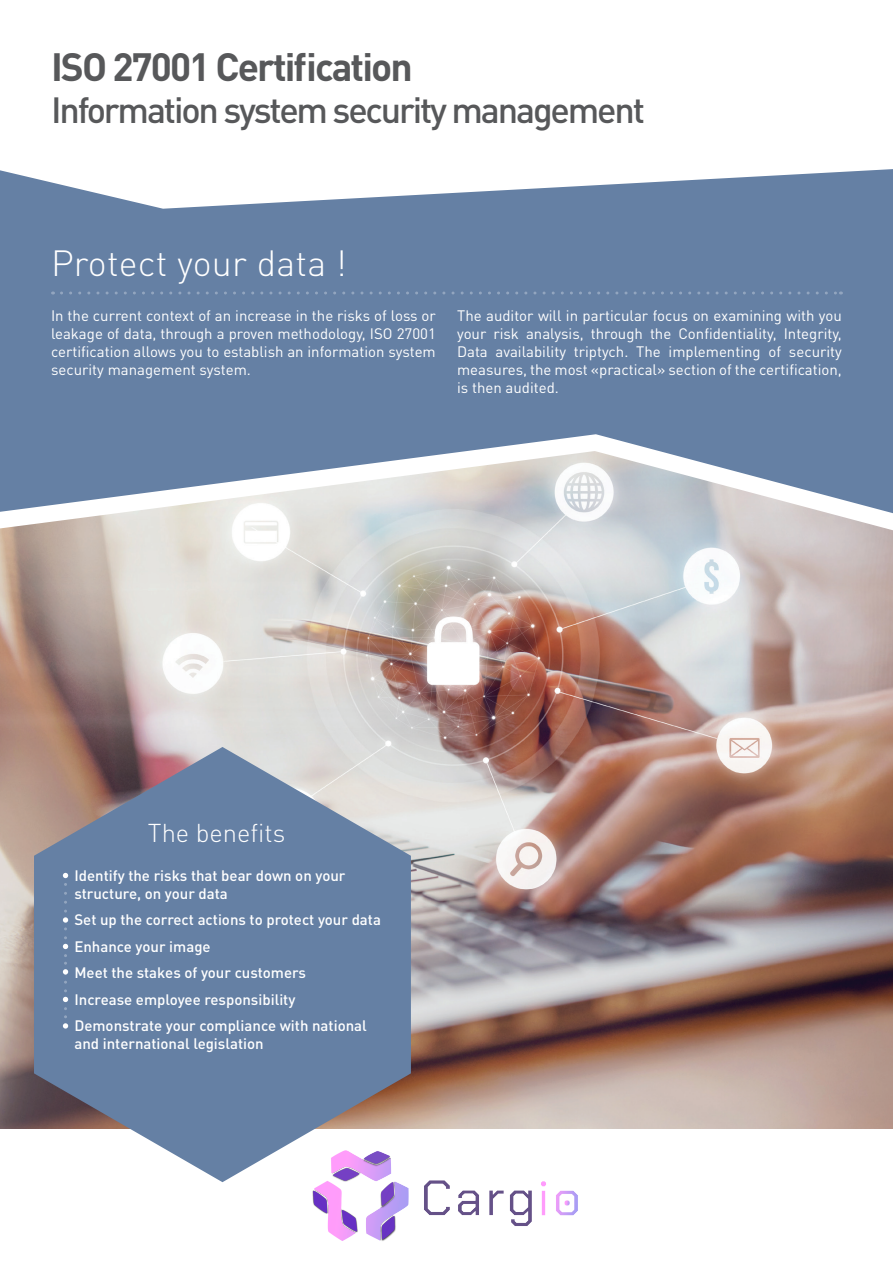
<style>
.page{position:relative;width:893px;height:1263px;background:#fff}
.page>*{position:absolute;margin:0;border:0;box-sizing:border-box;transform-origin:0 0}
.t1{font:700 39px "DIN Pro";letter-spacing:-.05em;color:#57585a}
.t2{font:500 36px "DIN Pro";letter-spacing:-.06em;color:#57585a}
.t3{font:300 36px "DIN Pro";letter-spacing:.005em;color:#fff}
.t4{font:300 25.5px "DIN Pro";color:#fff}
.t5{font:15px/18px "DIN Pro";color:#fff;text-align:justify}
.t6{font:500 15px/18px "DIN Pro";color:#fff}
</style>
<div class="page">
<img style="left:0;top:548px;width:893px;height:580px">
<svg style="left:34px;top:747px;width:377px;height:426px;background:#7c8da7"></svg>
<svg style="left:0;top:169px;width:893px;height:257px;background:#7189ab"></svg>
<svg style="left:61px;top:291px;width:780px;height:3px;background:#6f88a9"></svg>
<svg style="left:63px;top:873px;width:5px;height:13px"></svg>
<svg style="left:63px;top:910px;width:5px;height:20px"></svg>
<svg style="left:63px;top:936px;width:5px;height:39px"></svg>
<svg style="left:63px;top:981px;width:5px;height:47px"></svg>
<svg style="left:0;top:426px;width:893px;height:122px"></svg>
<img style="left:206px;top:955px;width:486px;height:286px">
<p class="t1" style="left:51px;top:40px;width:363px">ISO 27001 Certification</p>
<p class="t2" style="left:51px;top:85px;width:596px">Information system security management</p>
<p class="t3" style="left:51px;top:238px;width:297px">Protect your data !</p>
<p class="t5" style="left:51px;top:306px;width:386px">In the current context of an increase in the risks of loss or leakage of data, through a proven methodology, ISO 27001 certification allows you to establish an information system security management system.</p>
<p class="t5" style="left:457px;top:306px;width:386px">The auditor will in particular focus on examining with you your risk analysis, through the Confidentiality, Integrity, Data availability triptych. The implementing of security measures, the most «practical» section of the certification, is then audited.</p>
<p class="t4" style="left:148px;top:816px;width:139px">The benefits</p>
<p class="t6" style="left:74px;top:866px;width:273px">Identify the risks that bear down on your structure, on your data</p>
<p class="t6" style="left:74px;top:910px;width:308px">Set up the correct actions to protect your data</p>
<p class="t6" style="left:74px;top:937px;width:138px">Enhance your image</p>
<p class="t6" style="left:74px;top:963px;width:233px">Meet the stakes of your customers</p>
<p class="t6" style="left:74px;top:990px;width:223px">Increase employee responsibility</p>
<p class="t6" style="left:74px;top:1016px;width:294px">Demonstrate your compliance with national and international legislation</p>
</div>
